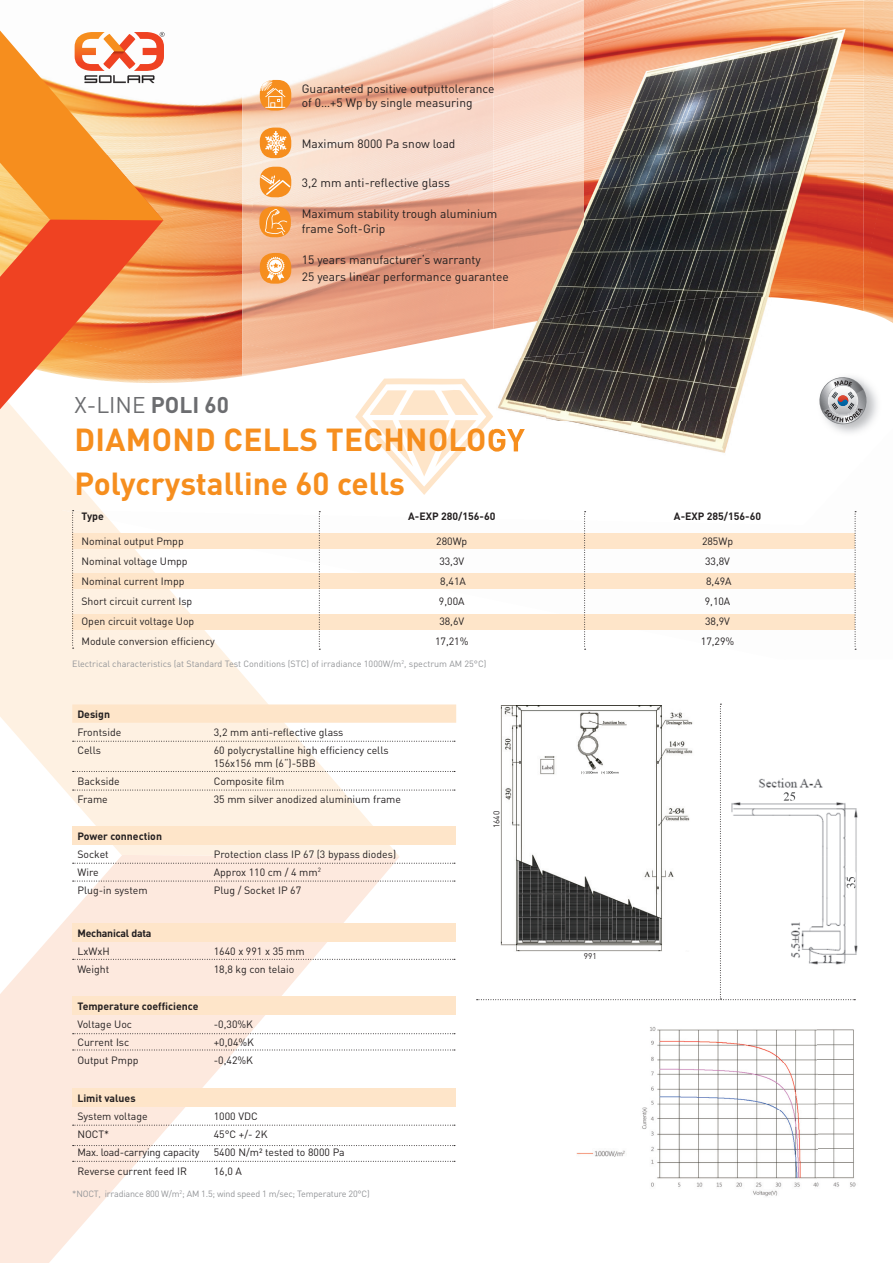
<style>
.page{position:relative;width:893px;height:1263px;background:#fff}
.page>*{position:absolute;margin:0;border:0;box-sizing:border-box;transform-origin:0 0}
.t1{font:700 31.5px/43.5px "DIN Pro";color:#f68e1e}
.t2{font:22.5px "DIN Pro";color:#6c6d70}
.t3{font:12px/14.4px "DIN Pro";color:#231f20}
.t4{font:10.5px/12.6px "DIN Pro";color:#231f20}
.t5{font:700 10.5px "DIN Pro";color:#231f20}
.t6{font:10.5px "DIN Pro";letter-spacing:-.02em;color:#231f20}
.t7{font:700 10.5px "DIN Pro";letter-spacing:-.02em;color:#231f20}
.t8{font:9px "DIN Pro";color:#939598}
.t9{font:9px "DIN Pro";letter-spacing:-.02em;color:#939598}
.t10{font:8.25px "DIN Pro";color:#231f20}
.s1{font-weight:700}
</style>
<div class="page">
<svg style="left:0;top:857px;width:399px;height:406px;fill:#fde9de"></svg>
<svg style="left:0;top:411px;width:400px;height:446px;fill:#fef1e2"></svg>
<img style="left:864px;top:28px;width:29px;height:110px">
<img style="left:165px;top:97px;width:77px;height:286px">
<img style="left:165px;top:97px;width:52px;height:259px">
<img style="left:864px;top:138px;width:29px;height:185px">
<img style="left:191px;top:135px;width:51px;height:247px">
<img style="left:816px;top:511px;width:41px;height:139px">
<img style="left:368px;top:516px;width:229px;height:98px">
<img style="left:212px;top:513px;width:169px;height:61px">
<img style="left:102px;top:511px;width:117px;height:22px">
<img style="left:62px;top:510px;width:48px;height:10px">
<svg style="left:0;top:30px;width:165px;height:381px"></svg>
<img style="left:296px;top:7px;width:197px;height:206px">
<img style="left:242px;top:79px;width:54px;height:134px">
<img style="left:438px;top:74px;width:55px;height:255px">
<img style="left:242px;top:213px;width:214px;height:116px">
<div style="left:72px;top:533px;width:783px;height:16px;background:#fee5c9"></div>
<div style="left:72px;top:574px;width:783px;height:15px;background:#fee5c9"></div>
<div style="left:72px;top:614px;width:783px;height:15px;background:#fee5c9"></div>
<div style="left:72px;top:923px;width:384px;height:19px;background:#fee5c9"></div>
<svg style="left:319px;top:511px;width:1px;height:139px"></svg>
<svg style="left:584px;top:511px;width:2px;height:139px"></svg>
<svg style="left:855px;top:511px;width:1px;height:139px"></svg>
<img style="left:642px;top:1027px;width:214px;height:170px">
<svg style="left:477px;top:704px;width:378px;height:296px"></svg>
<img style="left:576px;top:1150px;width:49px;height:7px">
<svg style="left:73px;top:741px;width:382px;height:1px"></svg>
<svg style="left:73px;top:771px;width:382px;height:1px"></svg>
<svg style="left:73px;top:790px;width:382px;height:1px"></svg>
<svg style="left:73px;top:863px;width:382px;height:1px"></svg>
<svg style="left:73px;top:881px;width:382px;height:1px"></svg>
<svg style="left:73px;top:959px;width:382px;height:1px"></svg>
<svg style="left:73px;top:1033px;width:382px;height:1px"></svg>
<svg style="left:73px;top:1049px;width:382px;height:1px"></svg>
<svg style="left:73px;top:1125px;width:382px;height:1px"></svg>
<svg style="left:73px;top:1145px;width:382px;height:1px"></svg>
<svg style="left:73px;top:1161px;width:382px;height:1px"></svg>
<svg style="left:72px;top:510px;width:2px;height:139px"></svg>
<div style="left:260px;top:80px;width:31px;height:31px;background:#f68e1e;border-radius:14px"></div>
<svg style="left:260px;top:80px;width:25px;height:28px"></svg>
<div style="left:260px;top:128px;width:31px;height:30px;background:#f68e1e;border-radius:14px"></div>
<svg style="left:265px;top:131px;width:21px;height:24px"></svg>
<div style="left:260px;top:167px;width:31px;height:30px;background:#f68e1e;border-radius:14px"></div>
<svg style="left:259px;top:174px;width:31px;height:21px"></svg>
<div style="left:260px;top:253px;width:31px;height:31px;background:#f68e1e;border-radius:14px"></div>
<svg style="left:266px;top:257px;width:19px;height:24px"></svg>
<div style="left:259px;top:207px;width:32px;height:30px;background:#f68e1e;border-radius:14px"></div>
<svg style="left:265px;top:209px;width:22px;height:26px"></svg>
<div style="left:492px;top:705px;width:203px;height:256px;background:#fff"></div>
<img style="left:500px;top:705px;width:193px;height:247px">
<img style="left:581px;top:771px;width:32px;height:3px">
<img style="left:546px;top:306px;width:220px;height:147px">
<img style="left:495px;top:360px;width:51px;height:69px">
<img style="left:584px;top:0;width:47px;height:313px">
<img style="left:817px;top:0;width:47px;height:311px">
<img style="left:630px;top:0;width:140px;height:306px">
<img style="left:770px;top:0;width:47px;height:302px">
<svg style="left:242px;top:329px;width:251px;height:166px"></svg>
<img style="left:519px;top:329px;width:65px;height:31px">
<img style="left:493px;top:0;width:91px;height:329px">
<img style="left:493px;top:429px;width:32px;height:23px">
<svg style="left:819px;top:374px;width:51px;height:53px"></svg>
<img style="left:728px;top:961px;width:127px;height:7px">
<img style="left:728px;top:775px;width:130px;height:186px">
<svg style="left:72px;top:704px;width:384px;height:19px;background:#fee5ca"></svg>
<div style="left:72px;top:996px;width:383px;height:19px;background:#fee5c9"></div>
<div style="left:72px;top:1089px;width:383px;height:18px;background:#fee5c9"></div>
<div style="left:72px;top:826px;width:383px;height:19px;background:#fee5c9"></div>
<h2 class="t2" style="left:74px;top:389px;width:156px">X-LINE <span class="s1">POLI 60</span></h2>
<p class="t3" style="left:302px;top:81px;width:194px">Guaranteed positive outputtolerance of 0…+5 Wp by single measuring</p>
<p class="t3" style="left:302px;top:136px;width:155px">Maximum 8000 Pa snow load</p>
<p class="t3" style="left:302px;top:175px;width:150px">3,2 mm anti-reflective glass</p>
<p class="t3" style="left:302px;top:206px;width:197px">Maximum stability trough aluminium frame Soft-Grip</p>
<p class="t3" style="left:302px;top:251px;width:209px;line-height:16.5px">15 years manufacturer‘s warranty<br>25 years linear performance guarantee</p>
<h1 class="t1" style="left:74px;top:417px;width:452px">DIAMOND CELLS TECHNOLOGY<br>Polycrystalline 60 cells</h1>
<p class="t5" style="left:81px;top:509px;width:24px">Type</p>
<p class="t5" style="left:408px;top:509px;width:89px">A-EXP 280/156-60</p>
<p class="t5" style="left:674px;top:509px;width:89px">A-EXP 285/156-60</p>
<p class="t4" style="left:81px;top:535px;width:104px">Nominal output Pmpp</p>
<p class="t4" style="left:436px;top:535px;width:33px">280Wp</p>
<p class="t4" style="left:702px;top:535px;width:33px">285Wp</p>
<p class="t4" style="left:81px;top:555px;width:108px">Nominal voltage Umpp</p>
<p class="t4" style="left:439px;top:555px;width:26px">33,3V</p>
<p class="t4" style="left:705px;top:555px;width:26px">33,8V</p>
<p class="t4" style="left:81px;top:575px;width:105px">Nominal current Impp</p>
<p class="t4" style="left:440px;top:575px;width:27px">8,41A</p>
<p class="t4" style="left:706px;top:575px;width:27px">8,49A</p>
<p class="t4" style="left:81px;top:595px;width:112px">Short circuit current Isp</p>
<p class="t4" style="left:439px;top:595px;width:27px">9,00A</p>
<p class="t4" style="left:705px;top:595px;width:27px">9,10A</p>
<p class="t4" style="left:81px;top:615px;width:114px">Open circuit voltage Uop</p>
<p class="t4" style="left:439px;top:615px;width:26px">38,6V</p>
<p class="t4" style="left:705px;top:615px;width:26px">38,9V</p>
<p class="t4" style="left:81px;top:635px;width:135px">Module conversion efficiency</p>
<p class="t4" style="left:435px;top:635px;width:35px">17,21%</p>
<p class="t4" style="left:701px;top:635px;width:35px">17,29%</p>
<p class="t8" style="left:72px;top:658px;width:416px">Electrical characteristics (at Standard Test Conditions (STC) of irradiance 1000W/m<sup>2</sup>, spectrum AM 25°C)</p>
<p class="t5" style="left:77px;top:707px;width:34px">Design</p>
<p class="t4" style="left:77px;top:725px;width:45px">Frontside</p>
<p class="t4" style="left:214px;top:725px;width:131px">3,2 mm anti-reflective glass</p>
<p class="t4" style="left:77px;top:743px;width:25px">Cells</p>
<p class="t4" style="left:214px;top:743px;width:176px">60 polycrystalline high efficiency cells<br>156x156 mm (6“)-5BB</p>
<p class="t4" style="left:77px;top:774px;width:44px">Backside</p>
<p class="t4" style="left:214px;top:774px;width:72px">Composite film</p>
<p class="t4" style="left:77px;top:793px;width:32px">Frame</p>
<p class="t4" style="left:214px;top:793px;width:189px">35 mm silver anodized aluminium frame</p>
<p class="t5" style="left:77px;top:828px;width:86px">Power connection</p>
<p class="t4" style="left:77px;top:847px;width:33px">Socket</p>
<p class="t4" style="left:214px;top:847px;width:184px">Protection class IP 67 (3 bypass diodes)</p>
<p class="t4" style="left:77px;top:865px;width:23px">Wire</p>
<p class="t4" style="left:214px;top:865px;width:109px">Approx 110 cm / 4 mm<sup>2</sup></p>
<p class="t4" style="left:77px;top:884px;width:72px">Plug-in system</p>
<p class="t4" style="left:214px;top:884px;width:89px">Plug / Socket IP 67</p>
<p class="t7" style="left:77px;top:926px;width:76px">Mechanical data</p>
<p class="t4" style="left:77px;top:944px;width:34px">LxWxH</p>
<p class="t4" style="left:214px;top:944px;width:92px">1640 x 991 x 35 mm</p>
<p class="t4" style="left:77px;top:962px;width:33px">Weight</p>
<p class="t4" style="left:214px;top:962px;width:82px">18,8 kg con telaio</p>
<p class="t5" style="left:77px;top:999px;width:123px">Temperature coefficience</p>
<p class="t4" style="left:77px;top:1017px;width:56px">Voltage Uoc</p>
<p class="t4" style="left:214px;top:1017px;width:41px">-0,30%K</p>
<p class="t4" style="left:77px;top:1035px;width:53px">Current Isc</p>
<p class="t4" style="left:214px;top:1035px;width:42px">+0,04%K</p>
<p class="t4" style="left:77px;top:1054px;width:63px">Output Pmpp</p>
<p class="t4" style="left:214px;top:1054px;width:41px">-0,42%K</p>
<p class="t5" style="left:77px;top:1091px;width:60px">Limit values</p>
<p class="t4" style="left:77px;top:1109px;width:72px">System voltage</p>
<p class="t4" style="left:214px;top:1109px;width:46px">1000 VDC</p>
<p class="t4" style="left:77px;top:1128px;width:33px">NOCT*</p>
<p class="t4" style="left:214px;top:1128px;width:55px">45°C +/- 2K</p>
<p class="t6" style="left:77px;top:1145px;width:124px">Max. load-carrying capacity</p>
<p class="t4" style="left:214px;top:1146px;width:132px">5400 N/m² tested to 8000 Pa</p>
<p class="t4" style="left:77px;top:1164px;width:111px">Reverse current feed IR</p>
<p class="t4" style="left:214px;top:1164px;width:30px">16,0 A</p>
<p class="t9" style="left:72px;top:1188px;width:299px">*NOCT, irradiance 800 W/m<sup>2</sup>; AM 1.5; wind speed 1 m/sec; Temperature 20°C)</p>
<p class="t10" style="left:491px;top:828px;width:19px;rotate:-90deg">1640</p>
<p class="t10" style="left:584px;top:951px;width:14px">991</p>
</div>
